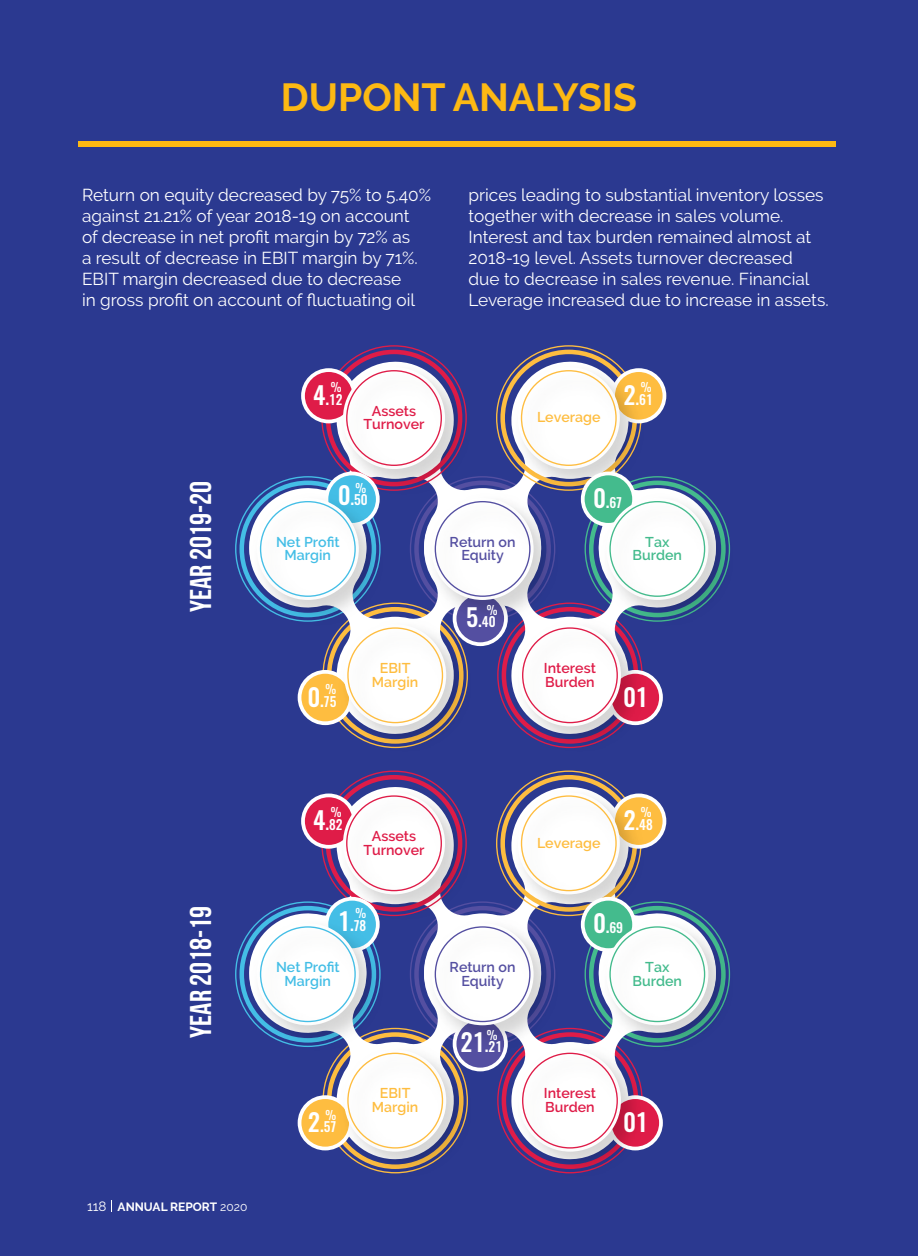
<style>
.page{position:relative;width:918px;height:1256px;background:#2b3990}
.page>*{position:absolute;margin:0;border:0;box-sizing:border-box;transform-origin:0 0}
.t1{font:700 39px "Raleway";color:#fdb913}
.t2{font:30.15px "Bebas Neue";color:#fff}
.t3{font:500 24.3px "Oswald";color:#fff}
.t4{font:17.25px/21px "Raleway";color:#fff}
.t5{font:600 14.25px/13.6px "Raleway";color:#df1c48;text-align:center}
.t6{font:600 14.25px/13.6px "Raleway";color:#febd40;text-align:center}
.t7{font:600 14.25px/13.6px "Raleway";color:#44bee6;text-align:center}
.t8{font:600 14.25px/13.6px "Raleway";color:#544fa1;text-align:center}
.t9{font:600 14.25px/13.6px "Raleway";color:#44bb8d;text-align:center}
.t10{font:500 13.35px "Oswald";color:#fff}
.t11{font:12.15px "Oswald";color:#fff}
.t12{font:700 12px "Raleway";color:#fff}
.s1{font-size:24.3px}
.s2{font-size:17.25px}
.s3{font-weight:400;font-size:13.5px}
.s4{font-weight:400}
.s5{font-size:13.35px}
</style>
<div class="page">
<img style="left:368px;top:743px;width:54px;height:6px">
<img style="left:543px;top:743px;width:54px;height:6px">
<svg style="left:240px;top:350px;width:456px;height:393px"></svg>
<div style="left:611px;top:368px;width:55px;height:55px;background:#fff;border-radius:50%"></div>
<div style="left:615px;top:372px;width:48px;height:47px;background:#febd40;border-radius:50%"></div>
<svg style="left:301px;top:368px;width:55px;height:55px"></svg>
<div style="left:305px;top:372px;width:47px;height:47px;background:#df1c48;border-radius:50%"></div>
<img style="left:507px;top:356px;width:143px;height:143px">
<img style="left:510px;top:359px;width:137px;height:137px">
<img style="left:332px;top:356px;width:143px;height:143px">
<img style="left:335px;top:359px;width:137px;height:137px">
<svg style="left:325px;top:471px;width:55px;height:56px"></svg>
<div style="left:328px;top:475px;width:48px;height:48px;background:#44bee6;border-radius:50%"></div>
<svg style="left:581px;top:471px;width:55px;height:56px"></svg>
<div style="left:585px;top:475px;width:47px;height:48px;background:#44bb8d;border-radius:50%"></div>
<img style="left:246px;top:487px;width:143px;height:143px">
<img style="left:249px;top:490px;width:137px;height:137px">
<img style="left:595px;top:487px;width:105px;height:143px">
<img style="left:599px;top:490px;width:132px;height:137px">
<img style="left:370px;top:1169px;width:50px;height:5px">
<img style="left:545px;top:1169px;width:50px;height:5px">
<svg style="left:240px;top:775px;width:455px;height:394px"></svg>
<div style="left:611px;top:793px;width:55px;height:55px;background:#fff;border-radius:50%"></div>
<div style="left:615px;top:797px;width:48px;height:48px;background:#febd40;border-radius:50%"></div>
<svg style="left:301px;top:793px;width:55px;height:55px"></svg>
<div style="left:305px;top:797px;width:47px;height:48px;background:#df1c48;border-radius:50%"></div>
<img style="left:507px;top:781px;width:143px;height:143px">
<img style="left:510px;top:784px;width:137px;height:137px">
<img style="left:332px;top:781px;width:143px;height:143px">
<img style="left:335px;top:784px;width:137px;height:137px">
<div style="left:325px;top:897px;width:55px;height:55px;background:#fff;border-radius:50%"></div>
<div style="left:328px;top:900px;width:48px;height:48px;background:#44bee6;border-radius:50%"></div>
<svg style="left:581px;top:897px;width:55px;height:55px"></svg>
<div style="left:585px;top:900px;width:47px;height:48px;background:#44bb8d;border-radius:50%"></div>
<img style="left:246px;top:912px;width:143px;height:143px">
<img style="left:249px;top:915px;width:137px;height:137px">
<img style="left:595px;top:912px;width:105px;height:143px">
<img style="left:599px;top:915px;width:132px;height:137px">
<div style="left:79px;top:142px;width:757px;height:5px;background:#fdb913"></div>
<h1 class="t1" style="left:281px;top:75px;width:358px">DUPONT ANALYSIS</h1>
<p class="t4" style="left:82px;top:184px;width:351px">Return on equity decreased by 75% to 5.40% against 21.21% of year 2018-19 on account<br>of decrease in net profit margin by 72% as<br>a result of decrease in EBIT margin by 71%.<br>EBIT margin decreased due to decrease<br>in gross profit on account of fluctuating oil</p>
<p class="t4" style="left:469px;top:184px;width:362px">prices leading to substantial inventory losses together with decrease in sales volume.<br>Interest and tax burden remained almost at 2018-19 level. Assets turnover decreased<br>due to decrease in sales revenue. Financial Leverage increased due to increase in assets.</p>
<h2 class="t2" style="left:184px;top:612px;width:133px;rotate:-90deg">YEAR 2019-20</h2>
<p class="t11" style="left:331px;top:379px;width:12px">%</p>
<p class="t10" style="left:313px;top:390px;width:31px"><span class="s1">4</span><span class="s2">.</span>12</p>
<p class="t5" style="left:363px;top:404px;width:63px">Assets<br>Turnover</p>
<p class="t6" style="left:537px;top:410px;width:65px">Leverage</p>
<p class="t11" style="left:641px;top:379px;width:12px">%</p>
<p class="t10" style="left:623px;top:390px;width:31px"><span class="s1">2</span><span class="s2">.</span>61</p>
<p class="t11" style="left:356px;top:479px;width:12px">%</p>
<p class="t10" style="left:338px;top:490px;width:31px"><span class="s1">0</span><span class="s2">.</span>50</p>
<p class="t10" style="left:593px;top:493px;width:30px"><span class="s1">0</span><span class="s2">.</span>67</p>
<p class="t7" style="left:276px;top:535px;width:65px">Net Profit<br>Margin</p>
<p class="t8" style="left:450px;top:535px;width:67px">Return on<br>Equity</p>
<p class="t9" style="left:633px;top:535px;width:51px">Tax<br>Burden</p>
<p class="t11" style="left:487px;top:601px;width:12px">%</p>
<p class="t10" style="left:466px;top:612px;width:31px"><span class="s1">5</span><span class="s2">.</span>40</p>
<p class="t11" style="left:325px;top:681px;width:12px">%</p>
<p class="t10" style="left:308px;top:692px;width:30px"><span class="s1">0</span><span class="s2">.</span>75</p>
<p class="t6" style="left:372px;top:661px;width:48px">EBIT<br>Margin</p>
<p class="t5" style="left:544px;top:661px;width:53px;text-align:left">Interest<br>Burden</p>
<h3 class="t3" style="left:623px;top:680px;width:26px">01</h3>
<h2 class="t2" style="left:184px;top:1037px;width:133px;rotate:-90deg">YEAR 2018-19</h2>
<p class="t12" style="left:87px;top:1199px;width:162px"><span class="s3">118</span> ANNUAL REPORT <span class="s4">2020</span></p>
<p class="t11" style="left:331px;top:804px;width:12px">%</p>
<p class="t10" style="left:313px;top:815px;width:31px"><span class="s1">4</span><span class="s2">.</span>82</p>
<p class="t5" style="left:363px;top:829px;width:63px">Assets<br>Turnover</p>
<p class="t6" style="left:537px;top:836px;width:65px">Leverage</p>
<p class="t11" style="left:641px;top:804px;width:12px">%</p>
<p class="t10" style="left:623px;top:815px;width:31px"><span class="s1">2</span><span class="s2">.</span>48</p>
<p class="t11" style="left:356px;top:905px;width:12px">%</p>
<p class="t10" style="left:338px;top:916px;width:30px"><span class="s1">1</span><span class="s2">.</span>78</p>
<p class="t10" style="left:593px;top:918px;width:31px"><span class="s1">0</span><span class="s2">.</span>69</p>
<p class="t7" style="left:276px;top:960px;width:65px">Net Profit<br>Margin</p>
<p class="t8" style="left:450px;top:960px;width:67px">Return on<br>Equity</p>
<p class="t9" style="left:633px;top:960px;width:51px">Tax<br>Burden</p>
<p class="t11" style="left:487px;top:1026px;width:12px">%</p>
<h3 class="t3" style="left:461px;top:1025px;width:43px">21<span class="s2">.</span><span class="s5">21</span></h3>
<p class="t11" style="left:325px;top:1106px;width:12px">%</p>
<p class="t10" style="left:308px;top:1117px;width:30px"><span class="s1">2</span><span class="s2">.</span>57</p>
<p class="t6" style="left:372px;top:1086px;width:48px">EBIT<br>Margin</p>
<p class="t5" style="left:544px;top:1086px;width:53px;text-align:left">Interest<br>Burden</p>
<h3 class="t3" style="left:623px;top:1105px;width:26px">01</h3>
</div>
